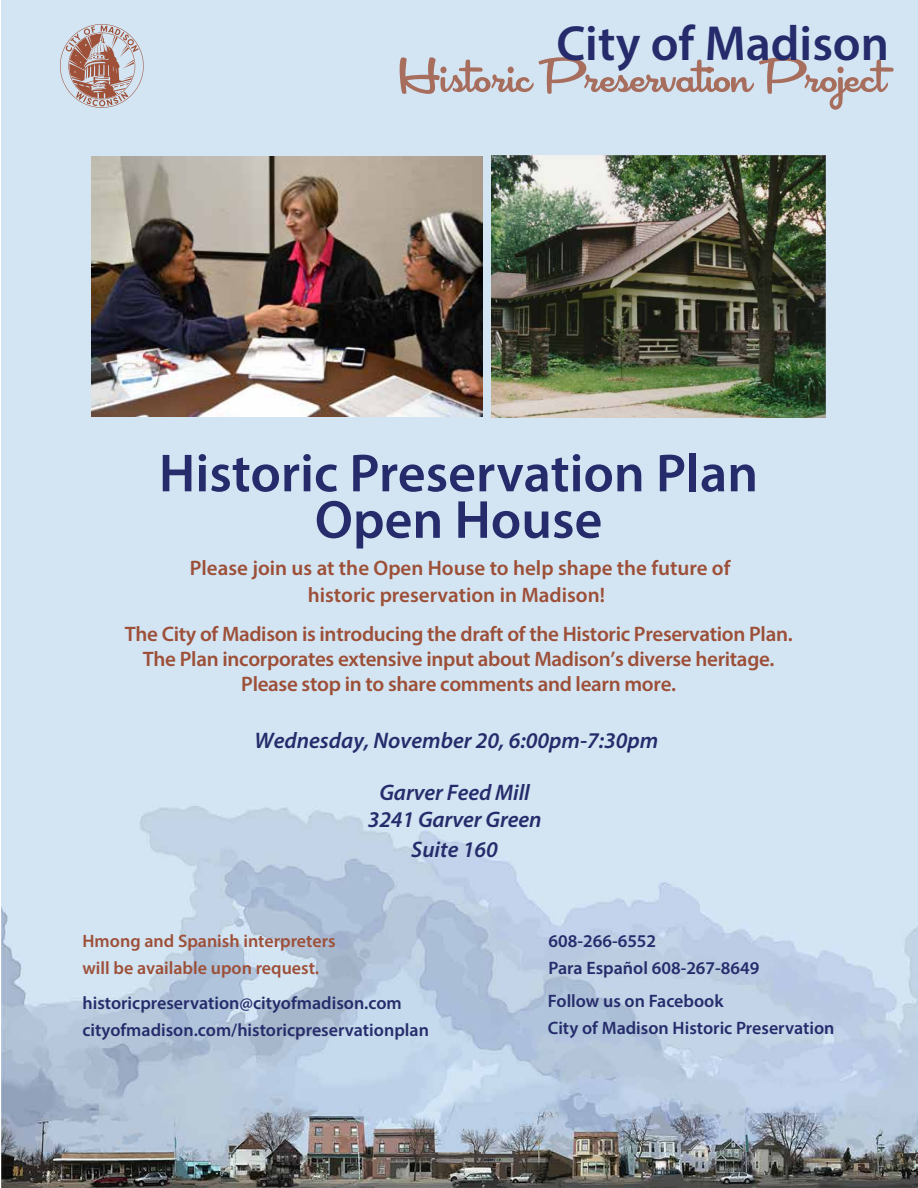
<style>
.page{position:relative;width:918px;height:1188px;background:#fff}
.page>*{position:absolute;margin:0;border:0;box-sizing:border-box;transform-origin:0 0}
.t1{font:600 54px/46.5px "Myriad Pro";color:#262c6b;text-align:center}
.t2{font:51px "Cocktail Shaker";letter-spacing:.005em;color:#9d5038}
.t3{font:600 49.5px "Myriad Pro";color:#262c6b}
.t4{font:italic 600 22.5px/27px "Myriad Pro";color:#262c6b;text-align:center}
.t5{font:600 21px/25.2px "Myriad Pro";letter-spacing:-.015em;color:#9d4f38;text-align:center}
.t6{font:600 18px/27px "Myriad Pro";color:#262c6b}
.t7{font:600 18px/27px "Myriad Pro";color:#9d4f38}
</style>
<div class="page">
<img style="left:2px;top:0;width:916px;height:1188px">
<svg style="left:60px;top:24px;width:84px;height:84px;background:#c0b0b1"></svg>
<img style="left:92px;top:156px;width:391px;height:261px">
<img style="left:492px;top:155px;width:333px;height:263px">
<h3 class="t3" style="left:556px;top:12px;width:334px">City of Madison</h3>
<h2 class="t2" style="left:397px;top:47px;width:491px">Historic Preservation Project</h2>
<h1 class="t1" style="left:159px;top:449px;width:601px">Historic Preservation Plan<br>Open House</h1>
<p class="t5" style="left:190px;top:554px;width:542px;line-height:27px">Please join us at the Open House to help shape the future of historic preservation in Madison!</p>
<p class="t5" style="left:125px;top:621px;width:670px">The City of Madison is introducing the draft of the Historic Preservation Plan.<br>The Plan incorporates extensive input about Madison’s diverse heritage.<br>Please stop in to share comments and learn more.</p>
<p class="t4" style="left:255px;top:726px;width:405px">Wednesday, November 20, 6:00pm-7:30pm</p>
<p class="t4" style="left:368px;top:779px;width:175px">Garver Feed Mill<br>3241 Garver Green</p>
<p class="t4" style="left:411px;top:836px;width:88px">Suite 160</p>
<p class="t7" style="left:82px;top:927px;width:255px">Hmong and Spanish interpreters will be available upon request.</p>
<p class="t6" style="left:82px;top:989px;width:348px">historicpreservation@cityofmadison.com cityofmadison.com/historicpreservationplan</p>
<p class="t6" style="left:548px;top:927px;width:213px">608-266-6552<br>Para Español 608-267-8649</p>
<p class="t6" style="left:548px;top:987px;width:288px">Follow us on Facebook<br>City of Madison Historic Preservation</p>
</div>
